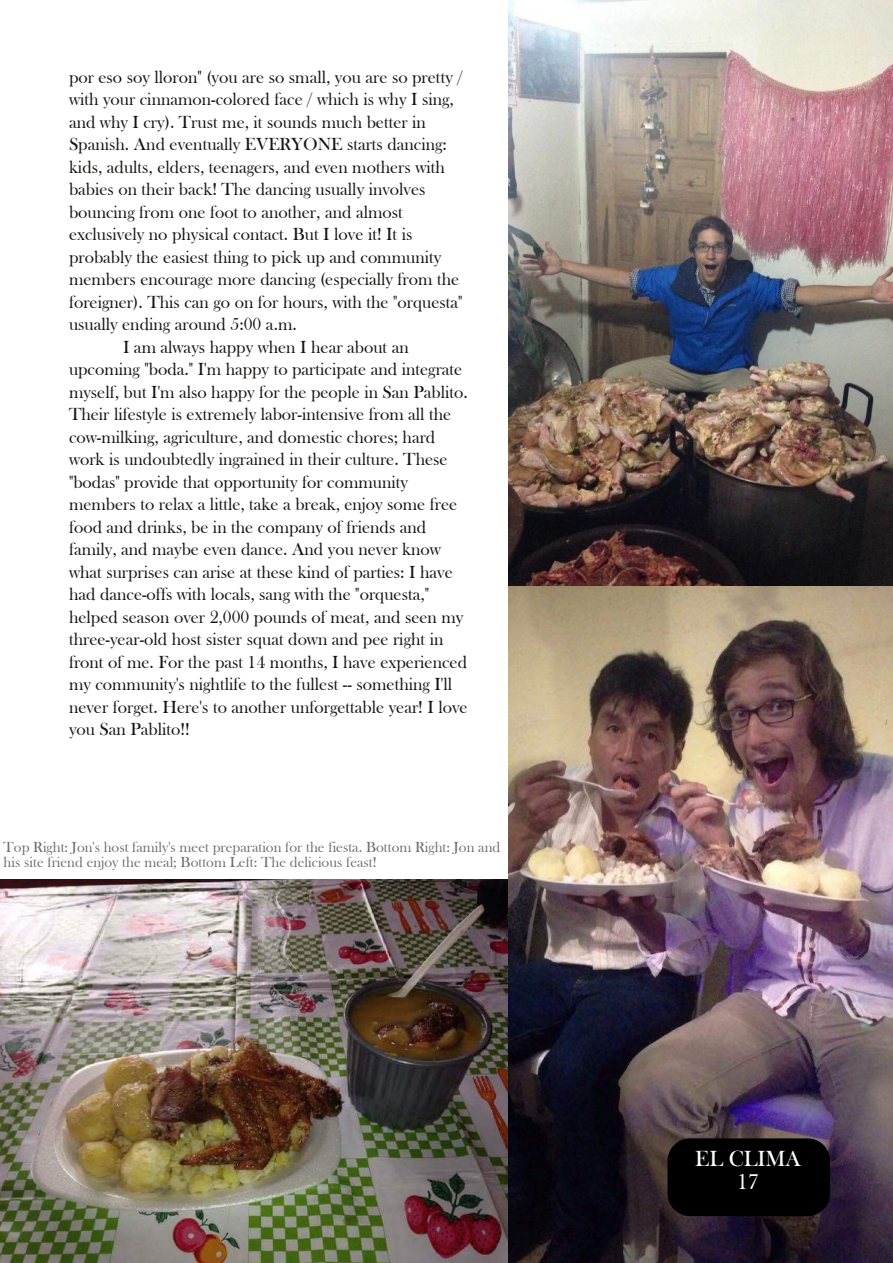
<style>
.page{position:relative;width:893px;height:1263px;background:#fff}
.page>*{position:absolute;margin:0;border:0;box-sizing:border-box;transform-origin:0 0}
.t1{font:22.5px/22.5px "Bask Old Face";color:#fff;text-align:center}
.t2{font:18px "Bask Old Face";color:#161413}
.t3{font:15px/15px "Bask Old Face";color:#6d6e6f}
</style>
<div class="page">
<img style="left:0;top:879px;width:508px;height:384px">
<img style="left:508px;top:0;width:385px;height:586px">
<img style="left:508px;top:586px;width:385px;height:677px">
<div style="left:668px;top:1138px;width:162px;height:78px;background:#000;border-radius:22px"></div>
<p class="t2" style="left:69px;top:69px;width:395px">por eso soy lloron" (you are so small, you are so pretty /</p>
<p class="t2" style="left:69px;top:92px;width:386px">with your cinnamon-colored face / which is why I sing,</p>
<p class="t2" style="left:69px;top:114px;width:358px">and why I cry). Trust me, it sounds much better in</p>
<p class="t2" style="left:69px;top:137px;width:379px">Spanish. And eventually EVERYONE starts dancing:</p>
<p class="t2" style="left:69px;top:159px;width:377px">kids, adults, elders, teenagers, and even mothers with</p>
<p class="t2" style="left:69px;top:182px;width:358px">babies on their back! The dancing usually involves</p>
<p class="t2" style="left:69px;top:204px;width:335px">bouncing from one foot to another, and almost</p>
<p class="t2" style="left:69px;top:227px;width:345px">exclusively no physical contact. But I love it! It is</p>
<p class="t2" style="left:69px;top:249px;width:374px">probably the easiest thing to pick up and community</p>
<p class="t2" style="left:69px;top:272px;width:392px">members encourage more dancing (especially from the</p>
<p class="t2" style="left:69px;top:294px;width:395px">foreigner). This can go on for hours, with the "orquesta"</p>
<p class="t2" style="left:69px;top:317px;width:229px">usually ending around 5:00 a.m.</p>
<p class="t2" style="left:123px;top:339px;width:287px">I am always happy when I hear about an</p>
<p class="t2" style="left:69px;top:362px;width:395px">upcoming "boda." I'm happy to participate and integrate</p>
<p class="t2" style="left:69px;top:384px;width:400px">myself, but I'm also happy for the people in San Pablito.</p>
<p class="t2" style="left:69px;top:407px;width:384px">Their lifestyle is extremely labor-intensive from all the</p>
<p class="t2" style="left:69px;top:429px;width:368px">cow-milking, agriculture, and domestic chores; hard</p>
<p class="t2" style="left:69px;top:452px;width:380px">work is undoubtedly ingrained in their culture. These</p>
<p class="t2" style="left:69px;top:474px;width:340px">"bodas" provide that opportunity for community</p>
<p class="t2" style="left:69px;top:497px;width:390px">members to relax a little, take a break, enjoy some free</p>
<p class="t2" style="left:69px;top:519px;width:359px">food and drinks, be in the company of friends and</p>
<p class="t2" style="left:69px;top:542px;width:373px">family, and maybe even dance. And you never know</p>
<p class="t2" style="left:69px;top:564px;width:385px">what surprises can arise at these kind of parties: I have</p>
<p class="t2" style="left:69px;top:587px;width:362px">had dance-offs with locals, sang with the "orquesta,"</p>
<p class="t2" style="left:69px;top:609px;width:396px">helped season over 2,000 pounds of meat, and seen my</p>
<p class="t2" style="left:69px;top:632px;width:376px">three-year-old host sister squat down and pee right in</p>
<p class="t2" style="left:69px;top:654px;width:400px">front of me. For the past 14 months, I have experienced</p>
<p class="t2" style="left:69px;top:677px;width:385px">my community's nightlife to the fullest -- something I'll</p>
<p class="t2" style="left:69px;top:699px;width:400px">never forget. Here's to another unforgettable year! I love</p>
<p class="t2" style="left:69px;top:722px;width:122px">you San Pablito!!</p>
<p class="t3" style="left:4px;top:840px;width:498px">Top Right: Jon's host family's meet preparation for the fiesta. Bottom Right: Jon and his site friend enjoy the meal; Bottom Left: The delicious feast!</p>
<p class="t1" style="left:695px;top:1149px;width:107px">EL CLIMA<br>17</p>
</div>
